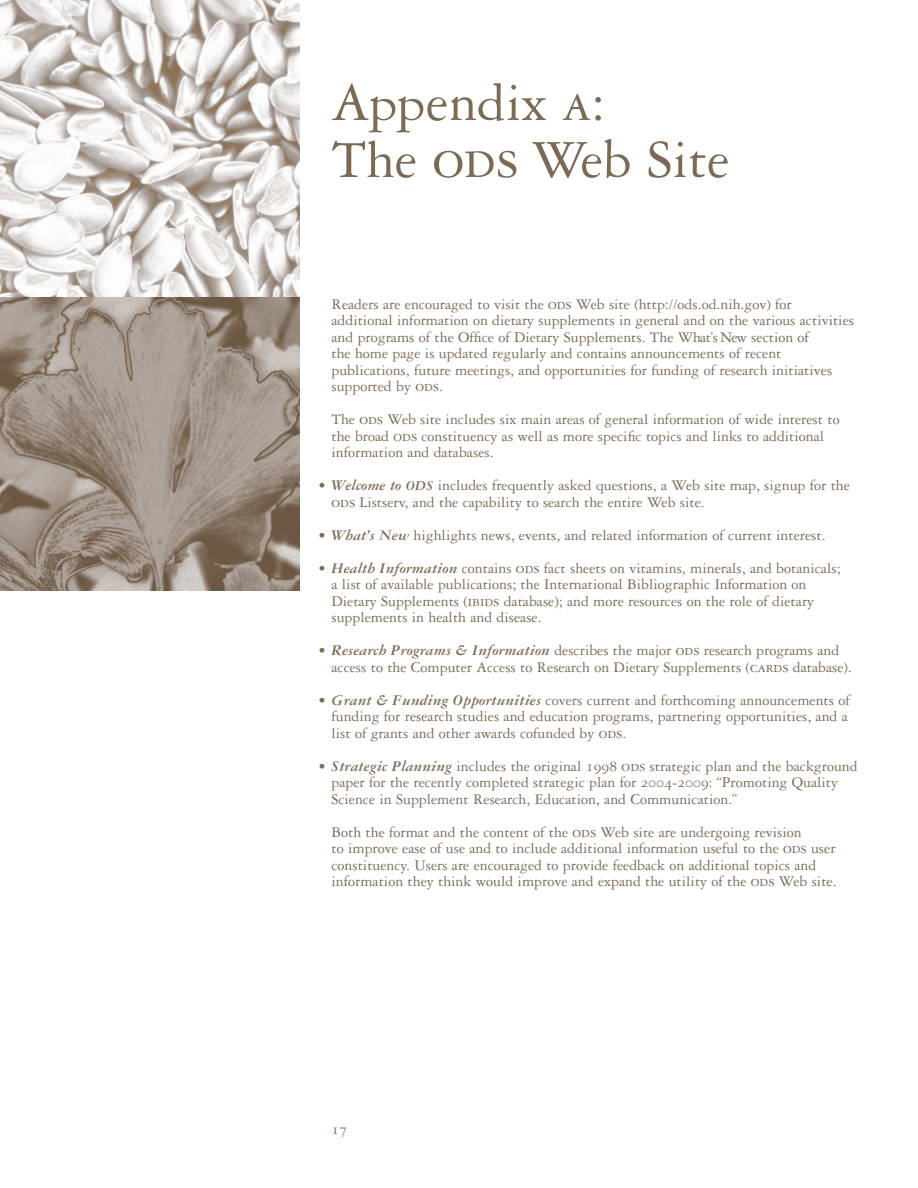
<style>
.page{position:relative;width:918px;height:1188px;background:#fff}
.page>*{position:absolute;margin:0;border:0;box-sizing:border-box;transform-origin:0 0}
.t1{font:57px/57px "Garamond Three";color:#7c6a55}
.t2{font:15.75px/16.5px "Garamond Three";color:#7c6a55}
.t3{font:15.75px "Garamond Three SC";color:#7c6a55}
.s1{font-family:"Garamond Three SC"}
.s2{font-family:"Garamond Three Bold Italic Os F"}
.s3{font-family:"Garamond Three Bold Italic Os F";font-size:14.25px}
</style>
<div class="page">
<svg style="left:0;top:0;width:300px;height:591px"></svg>
<h1 class="t1" style="left:332px;top:79px;width:399px">Appendix <span class="s1">a</span>:<br>The <span class="s1">ods</span> Web Site</h1>
<p class="t2" style="left:331px;top:297px;width:524px">Readers are encouraged to visit the <span class="s1">ods</span> Web site (http://ods.od.nih.gov) for additional information on dietary supplements in general and on the various activities and programs of the Office of Dietary Supplements. The What’s New section of<br>the home page is updated regularly and contains announcements of recent publications, future meetings, and opportunities for funding of research initiatives supported by <span class="s1">ods</span>.</p>
<p class="t2" style="left:331px;top:413px;width:510px">The <span class="s1">ods</span> Web site includes six main areas of general information of wide interest to the broad <span class="s1">ods</span> constituency as well as more specific topics and links to additional information and databases.</p>
<p class="t2" style="left:331px;top:479px;width:520px;text-indent:-13px">• <span class="s2">Welcome to</span> <span class="s3">ODS</span> includes frequently asked questions, a Web site map, signup for the <span class="s1">ods</span> Listserv, and the capability to search the entire Web site.</p>
<p class="t2" style="left:318px;top:528px;width:509px">• <span class="s2">What’s New</span> highlights news, events, and related information of current interest.</p>
<p class="t2" style="left:331px;top:561px;width:511px;text-indent:-13px">• <span class="s2">Health Information</span> contains <span class="s1">ods</span> fact sheets on vitamins, minerals, and botanicals; a list of available publications; the International Bibliographic Information on Dietary Supplements (<span class="s1">ibids</span> database); and more resources on the role of dietary supplements in health and disease.</p>
<p class="t2" style="left:331px;top:644px;width:522px;text-indent:-13px">• <span class="s2">Research Programs &amp; Information</span> describes the major <span class="s1">ods</span> research programs and access to the Computer Access to Research on Dietary Supplements (<span class="s1">cards</span> database).</p>
<p class="t2" style="left:331px;top:693px;width:520px;text-align:justify;text-indent:-13px">• <span class="s2">Grant &amp; Funding Opportunities</span> covers current and forthcoming announcements of funding for research studies and education programs, partnering opportunities, and a list of grants and other awards cofunded by <span class="s1">ods</span>.</p>
<p class="t2" style="left:331px;top:759px;width:528px;text-indent:-13px">• <span class="s2">Strategic Planning</span> includes the original <span class="s1">1998 ods</span> strategic plan and the background paper for the recently completed strategic plan for <span class="s1">2004-2009</span>: “Promoting Quality<br>Science in Supplement Research, Education, and Communication.”</p>
<p class="t2" style="left:331px;top:825px;width:507px">Both the format and the content of the <span class="s1">ods</span> Web site are undergoing revision<br>to improve ease of use and to include additional information useful to the <span class="s1">ods</span> user constituency. Users are encouraged to provide feedback on additional topics and information they think would improve and expand the utility of the <span class="s1">ods</span> Web site.</p>
<p class="t3" style="left:332px;top:1123px;width:17px">17</p>
</div>
